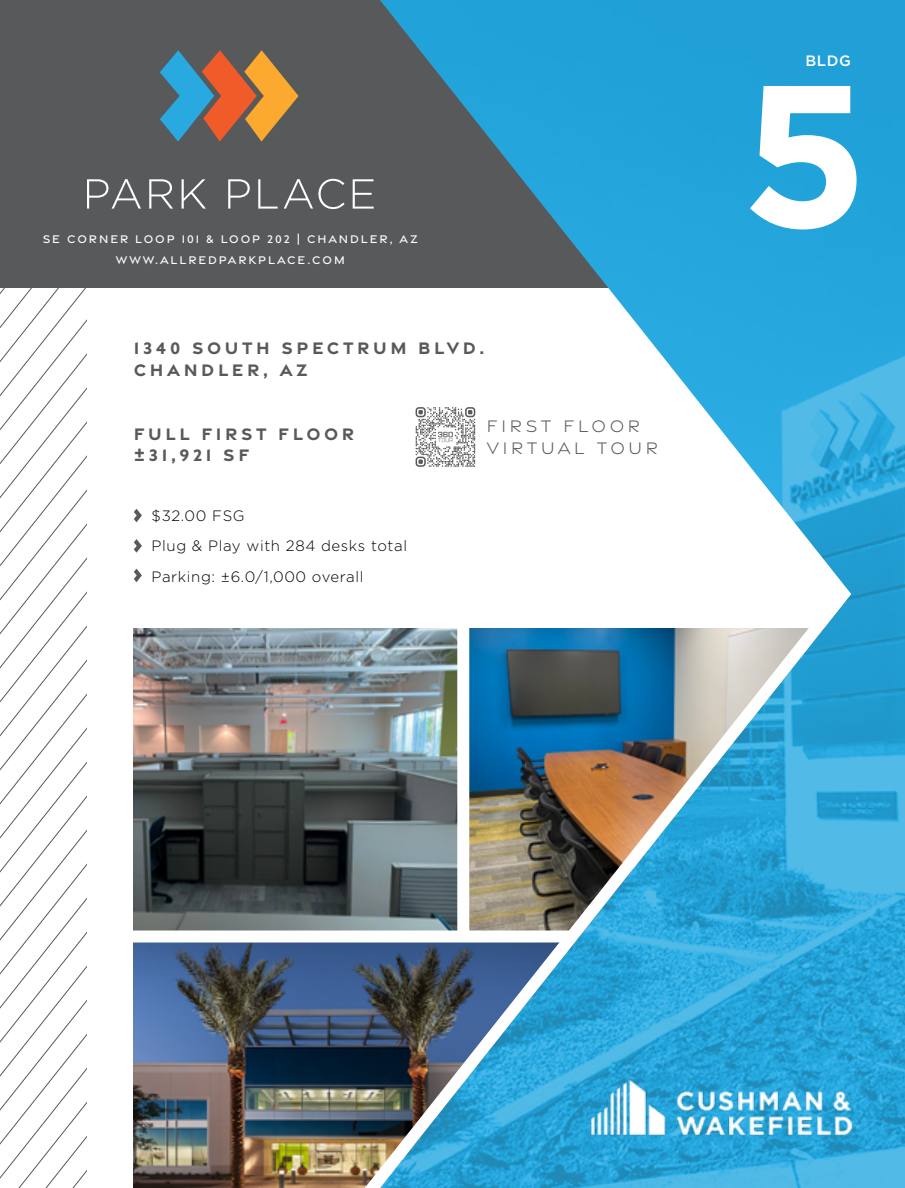
<style>
.page{position:relative;width:905px;height:1188px;background:#fff}
.page>*{position:absolute;margin:0;border:0;box-sizing:border-box;transform-origin:0 0}
.t1{font:700 201.6px "Gotham";color:#fff}
.t2{font:700 18px/21.6px "Gravesend Sans";letter-spacing:.2em;color:#58595b}
.t3{font:300 18px/21.6px "Gravesend Sans";letter-spacing:.2em;color:#58595b}
.t4{font:300 15px/30.8px "Gotham";letter-spacing:.04em;color:#000}
.t5{font:500 15px "Gotham";color:#fff}
.t6{font:500 12px/21px "Gravesend Sans";letter-spacing:.16em;color:#fff;text-align:center}
.s1{font-family:"Gotham"}
</style>
<div class="page">
<svg style="left:56px;top:287px;width:27px;height:901px"></svg>
<svg style="left:29px;top:287px;width:27px;height:901px"></svg>
<svg style="left:0;top:287px;width:29px;height:901px"></svg>
<svg style="left:134px;top:629px;width:204px;height:302px;background:#5f6161"></svg>
<img style="left:134px;top:943px;width:204px;height:245px">
<div style="left:0;top:0;width:904px;height:287px;background:#58595b"></div>
<img style="left:380px;top:0;width:524px;height:1188px">
<img style="left:338px;top:573px;width:525px;height:615px">
<img style="left:556px;top:1056px;width:331px;height:113px">
<svg style="left:134px;top:509px;width:8px;height:13px"></svg>
<svg style="left:134px;top:539px;width:8px;height:14px"></svg>
<svg style="left:134px;top:569px;width:8px;height:13px"></svg>
<svg style="left:87px;top:179px;width:54px;height:30px"></svg>
<svg style="left:149px;top:179px;width:24px;height:30px"></svg>
<svg style="left:181px;top:179px;width:25px;height:30px"></svg>
<svg style="left:228px;top:179px;width:22px;height:30px"></svg>
<svg style="left:258px;top:179px;width:19px;height:30px"></svg>
<svg style="left:284px;top:179px;width:60px;height:30px"></svg>
<svg style="left:352px;top:179px;width:21px;height:30px"></svg>
<svg style="left:160px;top:50px;width:138px;height:92px"></svg>
<div style="left:113px;top:931px;width:459px;height:12px;background:#fff"></div>
<div style="left:457px;top:605px;width:12px;height:331px;background:#fff"></div>
<svg style="left:415px;top:407px;width:60px;height:60px"></svg>
<p class="t6" style="left:43px;top:228px;width:377px">SE CORNER LOOP 101 &amp; LOOP 202 | CHANDLER, AZ<br>WWW.ALLREDPARKPLACE.COM</p>
<p class="t2" style="left:134px;top:336px;width:352px">1340 SOUTH SPECTRUM BLVD.<br>CHANDLER, AZ</p>
<p class="t2" style="left:134px;top:422px;width:222px">FULL FIRST FLOOR <span class="s1">±</span>31,921 SF</p>
<p class="t4" style="left:152px;top:500px;width:257px">$32.00 FSG<br>Plug &amp; Play with 284 desks total<br>Parking: ±6.0/1,000 overall</p>
<p class="t3" style="left:487px;top:415px;width:172px">FIRST FLOOR<br>VIRTUAL TOUR</p>
<p class="t5" style="left:805px;top:51px;width:47px">BLDG</p>
<h1 class="t1" style="left:741px;top:22px;width:129px">5</h1>
</div>
